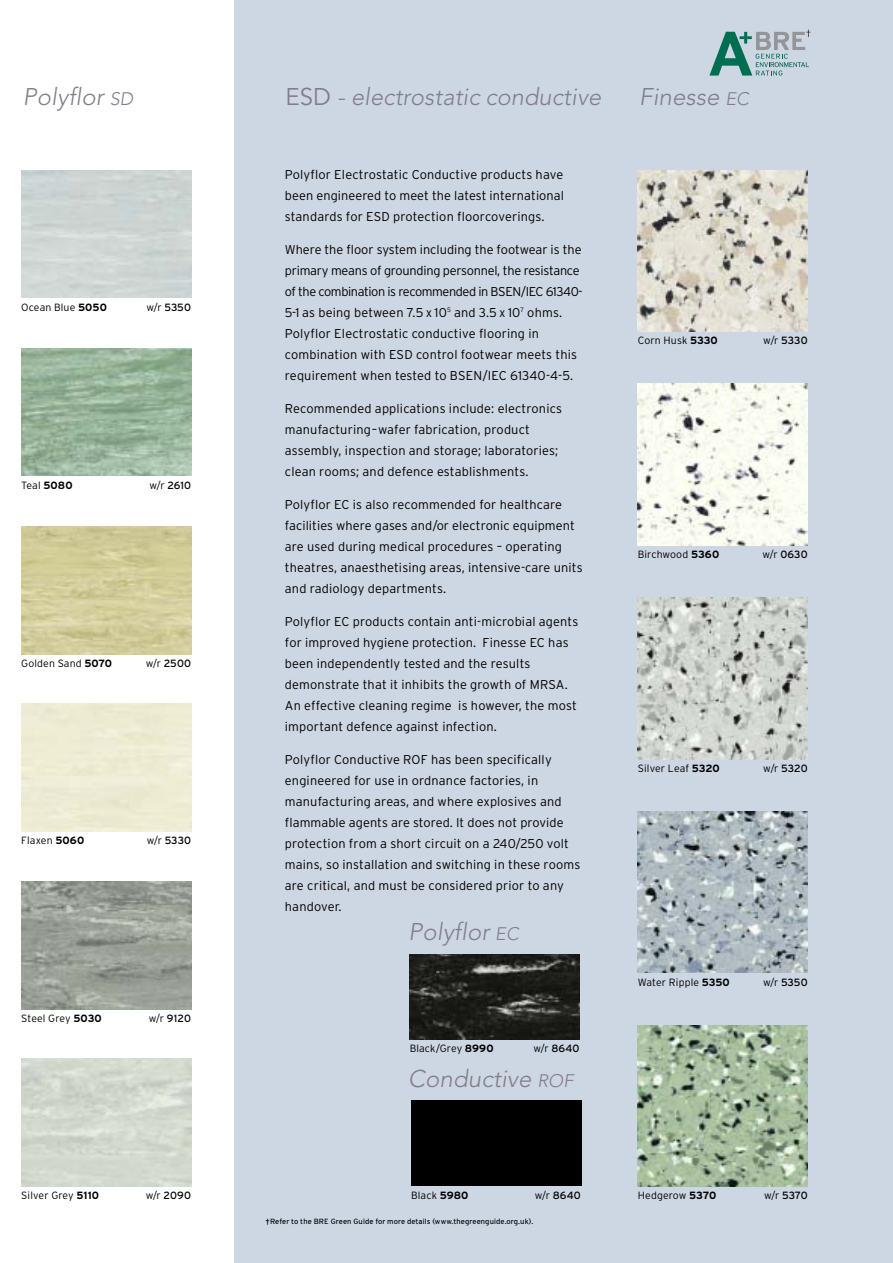
<style>
.page{position:relative;width:893px;height:1263px;background:#fff}
.page>*{position:absolute;margin:0;border:0;box-sizing:border-box;transform-origin:0 0}
.t1{font:italic 300 24px "Avenir";letter-spacing:.005em;color:#817e8a}
.t2{font:300 12.75px/21px "Interstate";letter-spacing:.015em;color:#000}
.t3{font:300 10.5px "Interstate";letter-spacing:.015em;color:#000}
.t4{font:10.5px "Interstate";color:#000}
.t5{font:7.5px "Polyflor Sans";letter-spacing:.02em;color:#000}
.s1{font-size:18px}
.s2{font-weight:400;font-style:normal}
.s3{font-weight:700}
.s4{font-weight:300}
</style>
<div class="page">
<div style="left:234px;top:0;width:659px;height:1263px;background:#cdd6e3"></div>
<img style="left:638px;top:170px;width:170px;height:162px">
<img style="left:638px;top:384px;width:170px;height:161px">
<img style="left:638px;top:598px;width:170px;height:161px">
<img style="left:638px;top:811px;width:170px;height:162px">
<img style="left:638px;top:1025px;width:170px;height:162px">
<img style="left:21px;top:348px;width:170px;height:128px">
<img style="left:21px;top:881px;width:170px;height:128px">
<img style="left:410px;top:954px;width:170px;height:85px">
<div style="left:411px;top:1101px;width:170px;height:85px;background:#000"></div>
<svg style="left:709px;top:30px;width:101px;height:46px"></svg>
<h1 class="t1" style="left:23px;top:87px;width:112px">Polyflor <span class="s1">SD</span></h1>
<h1 class="t1" style="left:285px;top:87px;width:317px"><span class="s2">ESD</span> - electrostatic conductive</h1>
<h1 class="t1" style="left:639px;top:87px;width:111px">Finesse <span class="s1">EC</span></h1>
<p class="t3" style="left:21px;top:301px;width:87px">Ocean Blue <span class="s3">5050</span></p>
<p class="t4" style="left:146px;top:301px;width:46px"><span class="s4">w/r</span> 5350</p>
<p class="t3" style="left:21px;top:480px;width:53px">Teal <span class="s3">5080</span></p>
<p class="t4" style="left:149px;top:480px;width:43px"><span class="s4">w/r</span> 2610</p>
<p class="t3" style="left:21px;top:657px;width:92px">Golden Sand <span class="s3">5070</span></p>
<p class="t4" style="left:146px;top:657px;width:47px"><span class="s4">w/r</span> 2500</p>
<p class="t3" style="left:21px;top:834px;width:64px">Flaxen <span class="s3">5060</span></p>
<p class="t4" style="left:147px;top:834px;width:46px"><span class="s4">w/r</span> 5330</p>
<p class="t3" style="left:21px;top:1012px;width:82px">Steel Grey <span class="s3">5030</span></p>
<p class="t4" style="left:149px;top:1012px;width:44px"><span class="s4">w/r</span> 9120</p>
<p class="t3" style="left:21px;top:1189px;width:79px">Silver Grey <span class="s3">5110</span></p>
<p class="t4" style="left:146px;top:1189px;width:47px"><span class="s4">w/r</span> 2090</p>
<p class="t2" style="left:285px;top:164px;width:281px;text-align:justify">Polyflor Electrostatic Conductive products have been engineered to meet the latest international standards for ESD protection floorcoverings.</p>
<p class="t2" style="left:285px;top:239px;width:299px">Where the floor system including the footwear is the primary means of grounding personnel, the resistance of the combination is recommended in BSEN/IEC 61340- 5-1 as being between 7.5 x 10<sup>5</sup> and 3.5 x 10<sup>7</sup> ohms.<br>Polyflor Electrostatic conductive flooring in combination with ESD control footwear meets this requirement when tested to BSEN/IEC 61340-4-5.</p>
<p class="t2" style="left:285px;top:398px;width:279px">Recommended applications include: electronics manufacturing–wafer fabrication, product assembly, inspection and storage; laboratories; clean rooms; and defence establishments.</p>
<p class="t2" style="left:285px;top:494px;width:299px">Polyflor EC is also recommended for healthcare facilities where gases and/or electronic equipment are used during medical procedures – operating theatres, anaesthetising areas, intensive-care units and radiology departments.</p>
<p class="t2" style="left:285px;top:611px;width:295px">Polyflor EC products contain anti-microbial agents for improved hygiene protection. Finesse EC has been independently tested and the results demonstrate that it inhibits the growth of MRSA.<br>An effective cleaning regime is however, the most important defence against infection.</p>
<p class="t2" style="left:285px;top:749px;width:297px">Polyflor Conductive ROF has been specifically engineered for use in ordnance factories, in manufacturing areas, and where explosives and flammable agents are stored. It does not provide protection from a short circuit on a 240/250 volt mains, so installation and switching in these rooms are critical, and must be considered prior to any handover.</p>
<h1 class="t1" style="left:408px;top:922px;width:112px">Polyflor <span class="s1">EC</span></h1>
<p class="t3" style="left:410px;top:1042px;width:85px">Black/Grey <span class="s3">8990</span></p>
<p class="t4" style="left:533px;top:1042px;width:48px"><span class="s4">w/r</span> 8640</p>
<h1 class="t1" style="left:408px;top:1069px;width:167px">Conductive <span class="s1">ROF</span></h1>
<p class="t3" style="left:411px;top:1189px;width:59px">Black <span class="s3">5980</span></p>
<p class="t4" style="left:535px;top:1189px;width:48px"><span class="s4">w/r</span> 8640</p>
<p class="t5" style="left:265px;top:1219px;width:269px">†Refer to the BRE Green Guide for more details (www.thegreenguide.org.uk).</p>
<p class="t3" style="left:638px;top:335px;width:81px">Corn Husk <span class="s3">5330</span></p>
<p class="t4" style="left:763px;top:335px;width:46px"><span class="s4">w/r</span> 5330</p>
<p class="t3" style="left:638px;top:548px;width:83px">Birchwood <span class="s3">5360</span></p>
<p class="t4" style="left:762px;top:548px;width:47px"><span class="s4">w/r</span> 0630</p>
<p class="t3" style="left:638px;top:762px;width:83px">Silver Leaf <span class="s3">5320</span></p>
<p class="t4" style="left:763px;top:762px;width:46px"><span class="s4">w/r</span> 5320</p>
<p class="t3" style="left:638px;top:976px;width:93px">Water Ripple <span class="s3">5350</span></p>
<p class="t4" style="left:763px;top:976px;width:46px"><span class="s4">w/r</span> 5350</p>
<p class="t3" style="left:638px;top:1190px;width:80px">Hedgerow <span class="s3">5370</span></p>
<p class="t4" style="left:764px;top:1190px;width:45px"><span class="s4">w/r</span> 5370</p>
</div>
